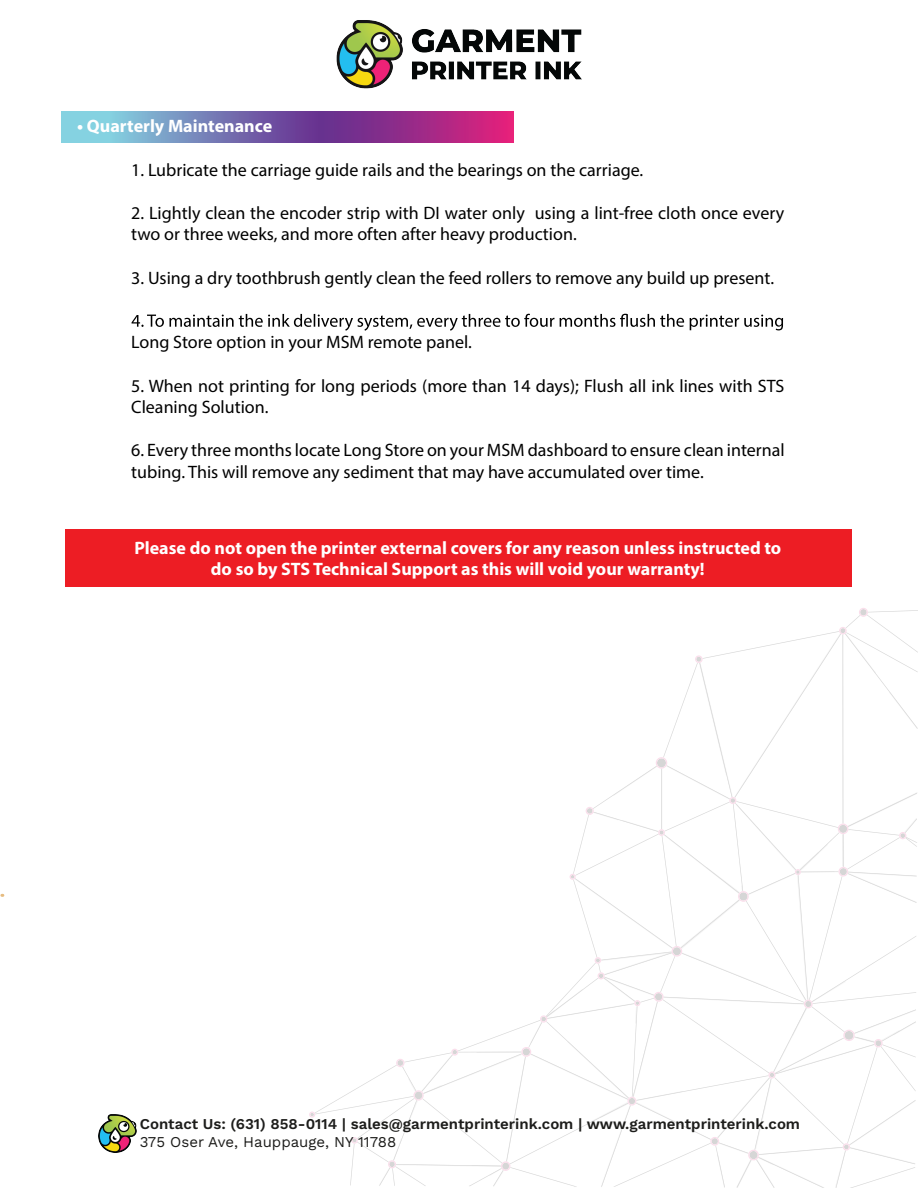
<style>
.page{position:relative;width:918px;height:1188px;background:#fff}
.page>*{position:absolute;margin:0;border:0;box-sizing:border-box;transform-origin:0 0}
.t1{font:18px/21.6px "Myriad Pro";color:#000}
.t2{font:700 18px/21.6px "Myriad Pro";color:#fff;text-align:center}
.t3{font:15px/18px "Work Sans";color:#1d1d1b}
</style>
<div class="page">
<svg style="left:61px;top:112px;width:452px;height:30px;background:#8861a6"></svg>
<svg style="left:132px;top:314px;width:651px;height:17px"></svg>
<svg style="left:309px;top:608px;width:609px;height:580px"></svg>
<img style="left:99px;top:1114px;width:37px;height:38px">
<img style="left:336px;top:20px;width:246px;height:69px">
<div style="left:66px;top:529px;width:786px;height:58px;background:#ed1d24"></div>
<p class="t2" style="left:77px;top:115px;width:196px">• Quarterly Maintenance</p>
<p class="t1" style="left:131px;top:158px;width:514px">1. Lubricate the carriage guide rails and the bearings on the carriage.</p>
<p class="t1" style="left:131px;top:202px;width:655px">2. Lightly clean the encoder strip with DI water only using a lint-free cloth once every two or three weeks, and more often after heavy production.</p>
<p class="t1" style="left:131px;top:266px;width:644px">3. Using a dry toothbrush gently clean the feed rollers to remove any build up present.</p>
<p class="t1" style="left:131px;top:331px;width:342px">Long Store option in your MSM remote panel.</p>
<p class="t1" style="left:131px;top:374px;width:655px">5. When not printing for long periods (more than 14 days); Flush all ink lines with STS<br>Cleaning Solution.</p>
<p class="t1" style="left:131px;top:439px;width:655px">6. Every three months locate Long Store on your MSM dashboard to ensure clean internal tubing. This will remove any sediment that may have accumulated over time.</p>
<p class="t2" style="left:134px;top:536px;width:648px">Please do not open the printer external covers for any reason unless instructed to do so by STS Technical Support as this will void your warranty!</p>
<p class="t3" style="left:140px;top:1114px;width:662px">Contact Us: (631) 858-0114 | sales@garmentprinterink.com | www.garmentprinterink.com<br>375 Oser Ave, Hauppauge, NY 11788</p>
</div>
